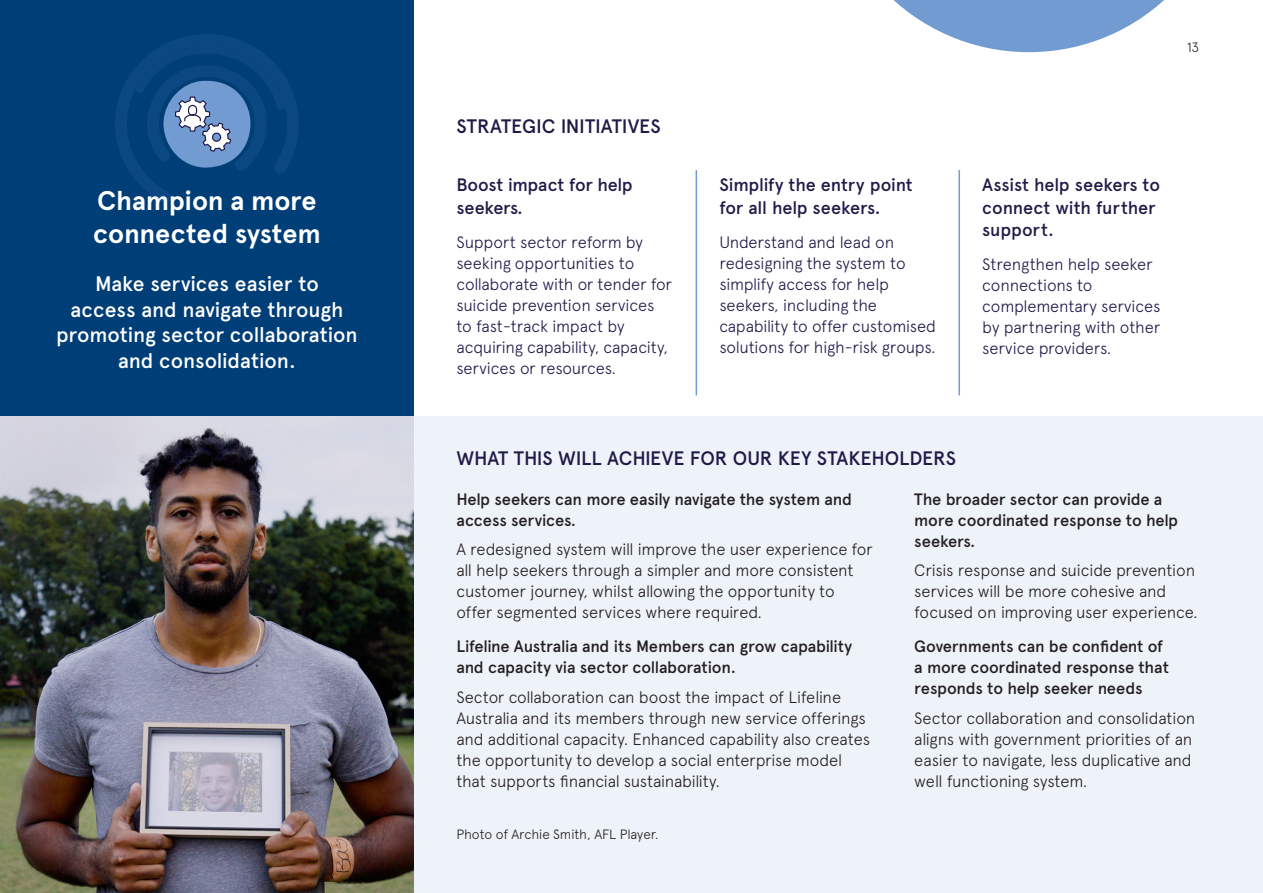
<style>
.page{position:relative;width:1263px;height:893px;background:#fff}
.page>*{position:absolute;margin:0;border:0;box-sizing:border-box;transform-origin:0 0}
.t1{font:700 27px/32.4px "Apercu";letter-spacing:-.005em;color:#fff}
.t2{font:500 21px/25.5px "Apercu";letter-spacing:-.005em;color:#fff;text-align:center}
.t3{font:500 19.5px "Apercu";letter-spacing:-.005em;color:#211948}
.t4{font:500 18px/22.5px "Apercu";letter-spacing:-.01em;color:#211948}
.t5{font:300 16.5px/21px "Apercu";letter-spacing:-.015em;color:#231f20}
.t6{font:300 16.5px/21px "Apercu";letter-spacing:-.015em;color:#211948}
.t7{font:500 16.5px/21px "Apercu";letter-spacing:-.01em;color:#231f20}
.t8{font:300 13.5px "Apercu";letter-spacing:-.015em;color:#231f20}
</style>
<div class="page">
<div style="left:0;top:0;width:414px;height:417px;background:#003e78"></div>
<div style="left:414px;top:417px;width:849px;height:476px;background:#eef2f9"></div>
<hr style="left:696px;top:170px;width:1px;height:225px;background:#729cd1">
<hr style="left:958px;top:170px;width:2px;height:225px;background:#729cd1">
<svg style="left:893px;top:0;width:271px;height:52px"></svg>
<svg style="left:115px;top:35px;width:183px;height:167px"></svg>
<img style="left:0;top:417px;width:414px;height:476px">
<p class="t1" style="left:93px;top:185px;width:229px">Champion a more connected system</p>
<p class="t2" style="left:56px;top:271px;width:303px">Make services easier to<br>access and navigate through promoting sector collaboration and consolidation.</p>
<p class="t3" style="left:456px;top:114px;width:206px">STRATEGIC INITIATIVES</p>
<p class="t4" style="left:456px;top:174px;width:178px">Boost impact for help seekers.</p>
<p class="t6" style="left:456px;top:231px;width:217px">Support sector reform by seeking opportunities to collaborate with or tender for suicide prevention services to fast-track impact by acquiring capability, capacity, services or resources.</p>
<p class="t8" style="left:1187px;top:39px;width:14px">13</p>
<p class="t4" style="left:719px;top:174px;width:195px">Simplify the entry point for all help seekers.</p>
<p class="t6" style="left:719px;top:231px;width:218px">Understand and lead on redesigning the system to simplify access for help seekers, including the capability to offer customised solutions for high-risk groups.</p>
<p class="t4" style="left:982px;top:174px;width:179px">Assist help seekers to connect with further support.</p>
<p class="t6" style="left:982px;top:254px;width:180px">Strengthen help seeker connections to complementary services by partnering with other service providers.</p>
<p class="t3" style="left:456px;top:446px;width:501px">WHAT THIS WILL ACHIEVE FOR OUR KEY STAKEHOLDERS</p>
<p class="t7" style="left:456px;top:489px;width:397px">Help seekers can more easily navigate the system and access services.</p>
<p class="t5" style="left:456px;top:539px;width:418px">A redesigned system will improve the user experience for all help seekers through a simpler and more consistent customer journey, whilst allowing the opportunity to offer segmented services where required.</p>
<p class="t7" style="left:456px;top:636px;width:397px">Lifeline Australia and its Members can grow capability and capacity via sector collaboration.</p>
<p class="t5" style="left:456px;top:686px;width:415px">Sector collaboration can boost the impact of Lifeline Australia and its members through new service offerings and additional capacity. Enhanced capability also creates the opportunity to develop a social enterprise model that supports financial sustainability.</p>
<p class="t8" style="left:456px;top:826px;width:204px">Photo of Archie Smith, AFL Player.</p>
<p class="t7" style="left:914px;top:489px;width:265px">The broader sector can provide a more coordinated response to help seekers.</p>
<p class="t5" style="left:914px;top:560px;width:285px">Crisis response and suicide prevention services will be more cohesive and focused on improving user experience.</p>
<p class="t7" style="left:914px;top:636px;width:256px">Governments can be confident of a more coordinated response that responds to help seeker needs</p>
<p class="t5" style="left:914px;top:707px;width:283px">Sector collaboration and consolidation aligns with government priorities of an easier to navigate, less duplicative and well functioning system.</p>
</div>
